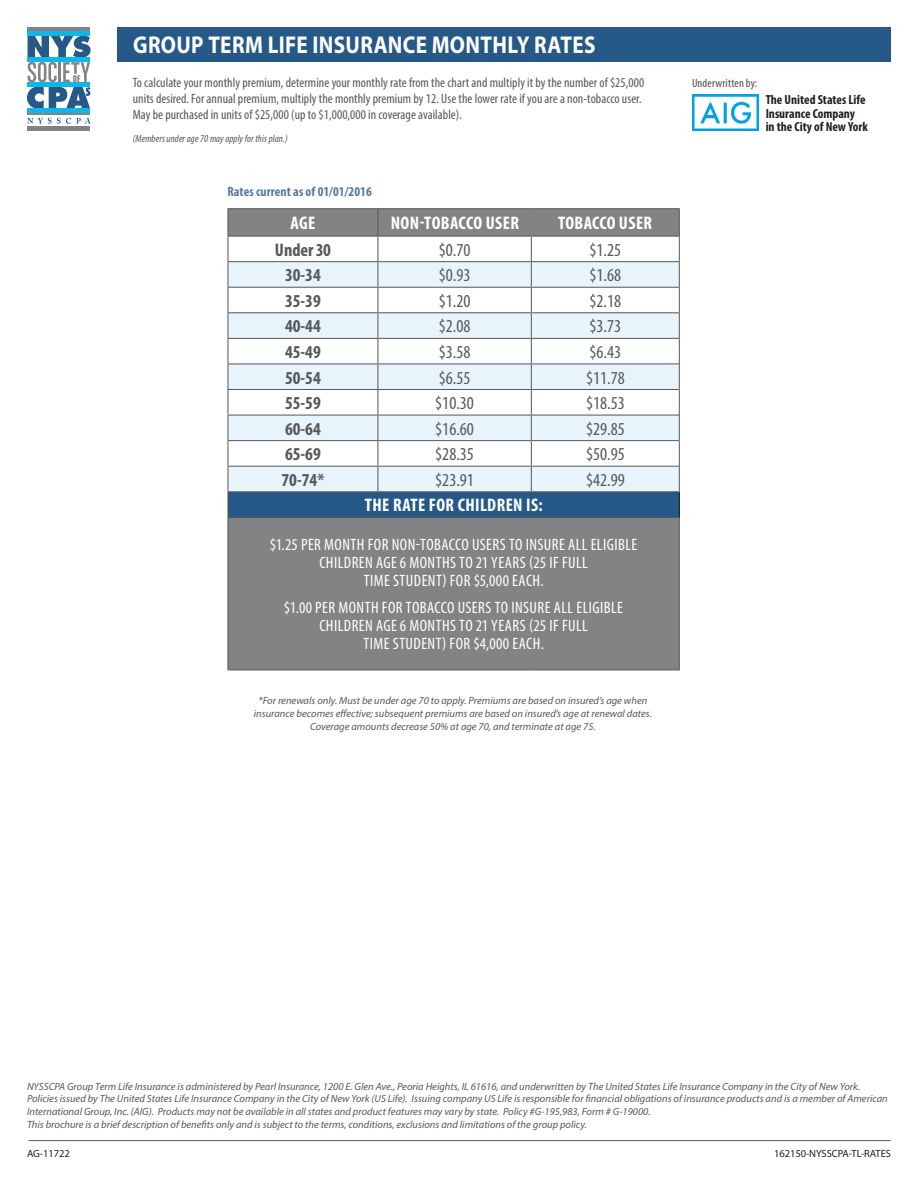
<style>
.page{position:relative;width:918px;height:1188px;background:#fff}
.page>*{position:absolute;margin:0;border:0;box-sizing:border-box;transform-origin:0 0}
.t1{font:700 24.45px "Myriad Pro";letter-spacing:.015em;color:#fff;scale:.87 1}
.t2{font:condensed 18.3px "Myriad Pro";color:#57585a}
.t3{font:700 condensed 18.3px "Myriad Pro";color:#57585a}
.t4{font:700 condensed 18.3px "Myriad Pro";letter-spacing:.02em;color:#fff}
.t5{font:condensed 16.5px/18px "Myriad Pro";letter-spacing:.025em;color:#fff;text-align:center}
.t6{font:condensed 13.5px/16.2px "Myriad Pro";letter-spacing:.005em;color:#57585a}
.t7{font:700 condensed 13.5px "Myriad Pro";letter-spacing:.005em;color:#58789f}
.t8{font:700 condensed 13.2px/13.5px "Myriad Pro";color:#231f20}
.BODY_2{font:condensed 12px "Myriad Pro";letter-spacing:.01em;color:#4b4c4d}
.t9{font:italic 10.5px/12.6px "Myriad Pro";color:#57585a}
.t10{font:italic condensed 10.5px "Myriad Pro";letter-spacing:.005em;color:#57585a}
.t11{font:10.5px "Myriad Pro";letter-spacing:-.005em;color:#231f20}
</style>
<div class="page">
<hr style="left:28px;top:1140px;width:863px;height:1px;background:#57585a">
<div style="left:118px;top:27px;width:773px;height:35px;background:#265988"></div>
<img style="left:692px;top:94px;width:66px;height:36px">
<hr style="left:28px;top:127px;width:62px;height:4px;background:#838386">
<hr style="left:28px;top:27px;width:62px;height:4px;background:#838386">
<hr style="left:28px;top:113px;width:62px;height:2px;background:#838386">
<div style="left:28px;top:108px;width:62px;height:5px;background:#0db7e8"></div>
<div style="left:28px;top:31px;width:62px;height:5px;background:#0db7e8"></div>
<svg style="left:27px;top:36px;width:64px;height:73px"></svg>
<div style="left:28px;top:57px;width:62px;height:5px;background:#0db7e8"></div>
<div style="left:28px;top:82px;width:62px;height:5px;background:#0db7e8"></div>
<svg style="left:27px;top:118px;width:64px;height:6px"></svg>
<svg style="left:228px;top:209px;width:451px;height:460px;background:#919194"></svg>
<svg style="left:228px;top:262px;width:451px;height:229px;fill:#e8f4fc"></svg>
<svg style="left:228px;top:339px;width:451px;height:127px"></svg>
<div style="left:228px;top:492px;width:451px;height:25px;background:#265988"></div>
<hr style="left:378px;top:236px;width:153px;height:1px;background:#57585a">
<hr style="left:531px;top:236px;width:148px;height:1px;background:#57585a">
<hr style="left:227px;top:261px;width:151px;height:1px;background:#57585a">
<hr style="left:378px;top:261px;width:153px;height:1px;background:#57585a">
<hr style="left:531px;top:261px;width:148px;height:1px;background:#57585a">
<hr style="left:227px;top:287px;width:151px;height:1px;background:#57585a">
<hr style="left:378px;top:287px;width:153px;height:1px;background:#57585a">
<hr style="left:531px;top:287px;width:148px;height:1px;background:#57585a">
<hr style="left:227px;top:312px;width:151px;height:1px;background:#57585a">
<hr style="left:378px;top:312px;width:153px;height:1px;background:#57585a">
<hr style="left:531px;top:312px;width:148px;height:1px;background:#57585a">
<hr style="left:227px;top:338px;width:151px;height:1px;background:#57585a">
<hr style="left:378px;top:338px;width:153px;height:1px;background:#57585a">
<hr style="left:531px;top:338px;width:148px;height:1px;background:#57585a">
<hr style="left:227px;top:363px;width:151px;height:1px;background:#57585a">
<hr style="left:378px;top:363px;width:153px;height:1px;background:#57585a">
<hr style="left:531px;top:363px;width:148px;height:1px;background:#57585a">
<hr style="left:227px;top:389px;width:151px;height:1px;background:#57585a">
<hr style="left:378px;top:389px;width:153px;height:1px;background:#57585a">
<hr style="left:531px;top:389px;width:148px;height:1px;background:#57585a">
<hr style="left:227px;top:415px;width:151px;height:1px;background:#57585a">
<hr style="left:378px;top:415px;width:153px;height:1px;background:#57585a">
<hr style="left:531px;top:415px;width:148px;height:1px;background:#57585a">
<hr style="left:227px;top:440px;width:151px;height:1px;background:#57585a">
<hr style="left:378px;top:440px;width:153px;height:1px;background:#57585a">
<hr style="left:531px;top:440px;width:148px;height:1px;background:#57585a">
<hr style="left:227px;top:466px;width:151px;height:1px;background:#57585a">
<hr style="left:378px;top:466px;width:153px;height:1px;background:#57585a">
<hr style="left:531px;top:466px;width:148px;height:1px;background:#57585a">
<svg style="left:531px;top:237px;width:1px;height:254px"></svg>
<hr style="left:227px;top:491px;width:151px;height:1px;background:#57585a">
<hr style="left:378px;top:491px;width:153px;height:1px;background:#57585a">
<hr style="left:531px;top:491px;width:149px;height:1px;background:#57585a">
<hr style="left:227px;top:517px;width:151px;height:1px;background:#57585a">
<hr style="left:227px;top:518px;width:1px;height:151px;background:#57585a">
<hr style="left:378px;top:517px;width:153px;height:1px;background:#57585a">
<hr style="left:531px;top:517px;width:149px;height:1px;background:#57585a">
<hr style="left:679px;top:518px;width:1px;height:151px;background:#57585a">
<hr style="left:227px;top:669px;width:151px;height:1px;background:#57585a">
<hr style="left:378px;top:669px;width:153px;height:1px;background:#57585a">
<hr style="left:531px;top:669px;width:149px;height:1px;background:#57585a">
<hr style="left:227px;top:208px;width:151px;height:1px;background:#57585a">
<svg style="left:227px;top:209px;width:1px;height:308px"></svg>
<hr style="left:227px;top:236px;width:151px;height:1px;background:#57585a">
<hr style="left:378px;top:208px;width:153px;height:1px;background:#57585a">
<hr style="left:531px;top:208px;width:149px;height:1px;background:#57585a">
<svg style="left:377px;top:209px;width:1px;height:282px"></svg>
<svg style="left:679px;top:209px;width:1px;height:308px"></svg>
<p class="t1" style="left:133px;top:28px;width:533px">GROUP TERM LIFE INSURANCE MONTHLY RATES</p>
<p class="t6" style="left:133px;top:74px;width:513px">To calculate your monthly premium, determine your monthly rate from the chart and multiply it by the number of $25,000 units desired. For annual premium, multiply the monthly premium by 12. Use the lower rate if you are a non-tobacco user.<br>May be purchased in units of $25,000 (up to $1,000,000 in coverage available).</p>
<p class="t10" style="left:133px;top:133px;width:156px">(Members under age 70 may apply for this plan.)</p>
<p class="t7" style="left:227px;top:183px;width:146px">Rates current as of 01/01/2016</p>
<p class="t4" style="left:291px;top:212px;width:26px">AGE</p>
<p class="t4" style="left:391px;top:212px;width:130px">NON-TOBACCO USER</p>
<p class="t4" style="left:558px;top:212px;width:96px">TOBACCO USER</p>
<p class="t3" style="left:275px;top:238px;width:57px">Under 30</p>
<p class="t2" style="left:439px;top:239px;width:33px">$0.70</p>
<p class="t2" style="left:590px;top:239px;width:33px">$1.25</p>
<p class="t3" style="left:285px;top:264px;width:37px">30-34</p>
<p class="t2" style="left:439px;top:264px;width:33px">$0.93</p>
<p class="t2" style="left:590px;top:264px;width:33px">$1.68</p>
<p class="t3" style="left:285px;top:289px;width:37px">35-39</p>
<p class="t2" style="left:439px;top:290px;width:33px">$1.20</p>
<p class="t2" style="left:590px;top:290px;width:33px">$2.18</p>
<p class="t3" style="left:285px;top:315px;width:37px">40-44</p>
<p class="t2" style="left:439px;top:315px;width:33px">$2.08</p>
<p class="t2" style="left:590px;top:315px;width:33px">$3.73</p>
<p class="t3" style="left:285px;top:340px;width:37px">45-49</p>
<p class="t2" style="left:439px;top:341px;width:33px">$3.58</p>
<p class="t2" style="left:590px;top:341px;width:33px">$6.43</p>
<p class="t3" style="left:285px;top:366px;width:37px">50-54</p>
<p class="t2" style="left:439px;top:366px;width:33px">$6.55</p>
<p class="t2" style="left:586px;top:366px;width:40px">$11.78</p>
<p class="t3" style="left:285px;top:392px;width:37px">55-59</p>
<p class="t2" style="left:435px;top:392px;width:40px">$10.30</p>
<p class="t2" style="left:586px;top:392px;width:40px">$18.53</p>
<p class="t3" style="left:285px;top:417px;width:37px">60-64</p>
<p class="t2" style="left:435px;top:418px;width:40px">$16.60</p>
<p class="t2" style="left:586px;top:418px;width:40px">$29.85</p>
<p class="t3" style="left:285px;top:443px;width:37px">65-69</p>
<p class="t2" style="left:435px;top:443px;width:40px">$28.35</p>
<p class="t2" style="left:586px;top:443px;width:40px">$50.95</p>
<p class="t3" style="left:281px;top:468px;width:44px">70-74*</p>
<p class="t2" style="left:435px;top:469px;width:40px">$23.91</p>
<p class="t2" style="left:586px;top:469px;width:40px">$42.99</p>
<p class="t4" style="left:365px;top:494px;width:179px">THE RATE FOR CHILDREN IS:</p>
<p class="t5" style="left:270px;top:536px;width:369px">$1.25 PER MONTH FOR NON-TOBACCO USERS TO INSURE ALL ELIGIBLE<br>CHILDREN AGE 6 MONTHS TO 21 YEARS (25 IF FULL<br>TIME STUDENT) FOR $5,000 EACH.</p>
<p class="t5" style="left:284px;top:599px;width:341px">$1.00 PER MONTH FOR TOBACCO USERS TO INSURE ALL ELIGIBLE<br>CHILDREN AGE 6 MONTHS TO 21 YEARS (25 IF FULL<br>TIME STUDENT) FOR $4,000 EACH.</p>
<p class="t9" style="left:254px;top:694px;width:400px;text-align:center">*For renewals only. Must be under age 70 to apply. Premiums are based on insured’s age when insurance becomes effective; subsequent premiums are based on insured’s age at renewal dates.<br>Coverage amounts decrease 50% at age 70, and terminate at age 75.</p>
<p class="BODY_2" style="left:692px;top:76px;width:67px">Underwritten by:</p>
<p class="t8" style="left:766px;top:93px;width:101px">The United States Life<br>Insurance Company</p>
<p class="t8" style="left:766px;top:120px;width:104px">in the City of New York</p>
<p class="t9" style="left:27px;top:1080px;width:862px">NYSSCPA Group Term Life Insurance is administered by Pearl Insurance, 1200 E. Glen Ave., Peoria Heights, IL 61616, and underwritten by The United States Life Insurance Company in the City of New York.<br>Policies issued by The United States Life Insurance Company in the City of New York (US Life). Issuing company US Life is responsible for financial obligations of insurance products and is a member of American<br>International Group, Inc. (AIG). Products may not be available in all states and product features may vary by state. Policy #G-195,983, Form # G-19000.</p>
<p class="t9" style="left:27px;top:1118px;width:561px">This brochure is a brief description of benefits only and is subject to the terms, conditions, exclusions and limitations of the group policy.</p>
<p class="t11" style="left:27px;top:1147px;width:44px">AG-11722</p>
<p class="t11" style="left:774px;top:1147px;width:118px">162150-NYSSCPA-TL-RATES</p>
</div>
